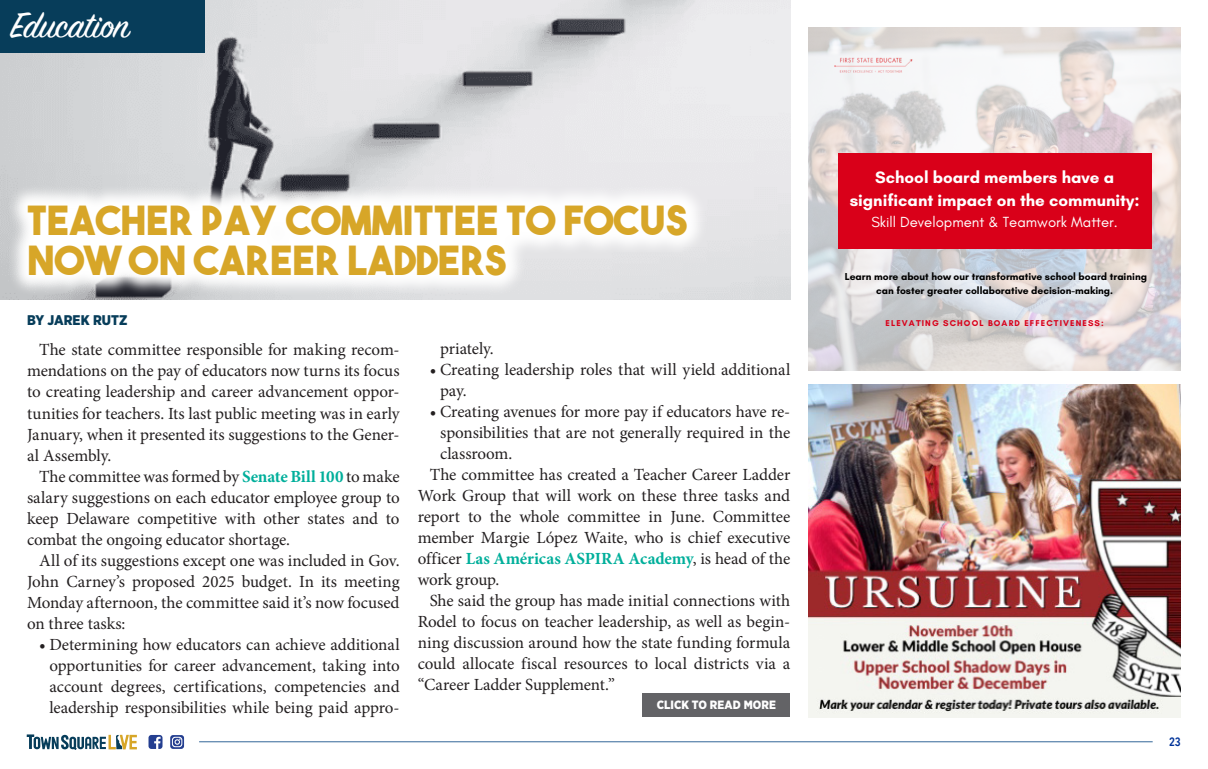
<style>
.page{position:relative;width:1208px;height:769px;background:#fff}
.page>*{position:absolute;margin:0;border:0;box-sizing:border-box;transform-origin:0 0}
.t1{font:40px/40px "The Bold Font";letter-spacing:.01em;color:#d7a628}
.t2{font:40px "Sign Painter House Script";color:#fff}
.body_copy{font:17px/21px "Minion Pro";letter-spacing:-.01em;color:#231f20;text-align:justify}
.t3{font:700 16.9px/22.3px "Glacial Indifference";color:#fff;text-align:center}
.t4{font:14.9px "Glacial Indifference";color:#fff}
.t5{font:900 14px "Gotham Narrow";color:#073d5a}
.t6{font:900 12px "Gotham Narrow";letter-spacing:.005em;color:#fff}
.t7{font:600 12px "Avenir Next Condensed";color:#039}
.t8{font:700 10.3px/13.7px "Glacial Indifference";color:#000;text-align:center}
.t9{font:700 8.6px "Glacial Indifference";letter-spacing:.13em;color:#d90019}
.s1{font-weight:700;color:#00af9b}
</style>
<div class="page">
<img style="left:0;top:0;width:790px;height:299px">
<svg style="left:6px;top:184px;width:701px;height:113px"></svg>
<hr style="left:199px;top:740px;width:953px;height:1px;background:#369">
<svg style="left:148px;top:735px;width:14px;height:13px"></svg>
<svg style="left:170px;top:735px;width:14px;height:13px"></svg>
<svg style="left:27px;top:734px;width:110px;height:15px"></svg>
<div style="left:0;top:0;width:204px;height:52px;background:#073d5a"></div>
<div style="left:642px;top:692px;width:148px;height:23px;background:#636366"></div>
<img style="left:808px;top:384px;width:372px;height:333px">
<svg style="left:808px;top:27px;width:372px;height:343px"></svg>
<div style="left:837px;top:152px;width:314px;height:96px;background:#d90019"></div>
<img style="left:826px;top:48px;width:91px;height:33px">
<p class="t2" style="left:11px;top:0;width:120px">Education</p>
<p class="t1" style="left:27px;top:200px;width:662px">TEACHER PAY COMMITTEE TO FOCUS<br>NOW ON CAREER LADDERS</p>
<p class="t5" style="left:27px;top:311px;width:102px">BY JAREK RUTZ</p>
<p class="body_copy" style="left:27px;top:339px;width:374px;text-indent:12px">The state committee responsible for making recom&shy;mendations on the pay of educators now turns its focus to creating leadership and career advancement oppor&shy;tunities for teachers. Its last public meeting was in early January, when it presented its suggestions to the Gener&shy;al Assembly.</p>
<p class="body_copy" style="left:27px;top:465px;width:374px;text-indent:12px">The committee was formed by <span class="s1">Senate Bill 100</span> to make salary suggestions on each educator employee group to keep Delaware competitive with other states and to combat the ongoing educator shortage.</p>
<p class="body_copy" style="left:27px;top:549px;width:374px;text-indent:12px">All of its suggestions except one was included in Gov.<br>John Carney’s proposed 2025 budget. In its meeting Monday afternoon, the committee said it’s now focused on three tasks:</p>
<p class="body_copy" style="left:49px;top:633px;width:351px;text-indent:-10px">• Determining how educators can achieve additional opportunities for career advancement, taking into account degrees, certifications, competencies and leadership responsibilities while being paid appro-</p>
<p class="body_copy" style="left:440px;top:338px;width:55px">priately.</p>
<p class="body_copy" style="left:440px;top:359px;width:351px;text-indent:-10px">• Creating leadership roles that will yield additional pay.</p>
<p class="body_copy" style="left:440px;top:401px;width:351px;text-indent:-10px">• Creating avenues for more pay if educators have re&shy;sponsibilities that are not generally required in the classroom.</p>
<p class="body_copy" style="left:417px;top:464px;width:374px;text-indent:12px">The committee has created a Teacher Career Ladder Work Group that will work on these three tasks and report to the whole committee in June. Committee member Margie López Waite, who is chief executive officer <span class="s1">Las Américas ASPIRA Academy</span>, is head of the work group.</p>
<p class="body_copy" style="left:417px;top:590px;width:374px;text-indent:12px">She said the group has made initial connections with Rodel to focus on teacher leadership, as well as begin&shy;ning discussion around how the state funding formula could allocate fiscal resources to local districts via a “Career Ladder Supplement.”</p>
<p class="t6" style="left:656px;top:696px;width:121px">CLICK TO READ MORE</p>
<p class="t3" style="left:849px;top:166px;width:291px">School board members have a significant impact on the community:</p>
<p class="t4" style="left:871px;top:213px;width:248px">Skill Development &amp; Teamwork Matter.</p>
<p class="t8" style="left:844px;top:269px;width:304px">Learn more about how our transformative school board training can foster greater collaborative decision-making.</p>
<p class="t9" style="left:885px;top:317px;width:220px">ELEVATING SCHOOL BOARD EFFECTIVENESS:</p>
<p class="t7" style="left:1168px;top:731px;width:13px">23</p>
</div>
